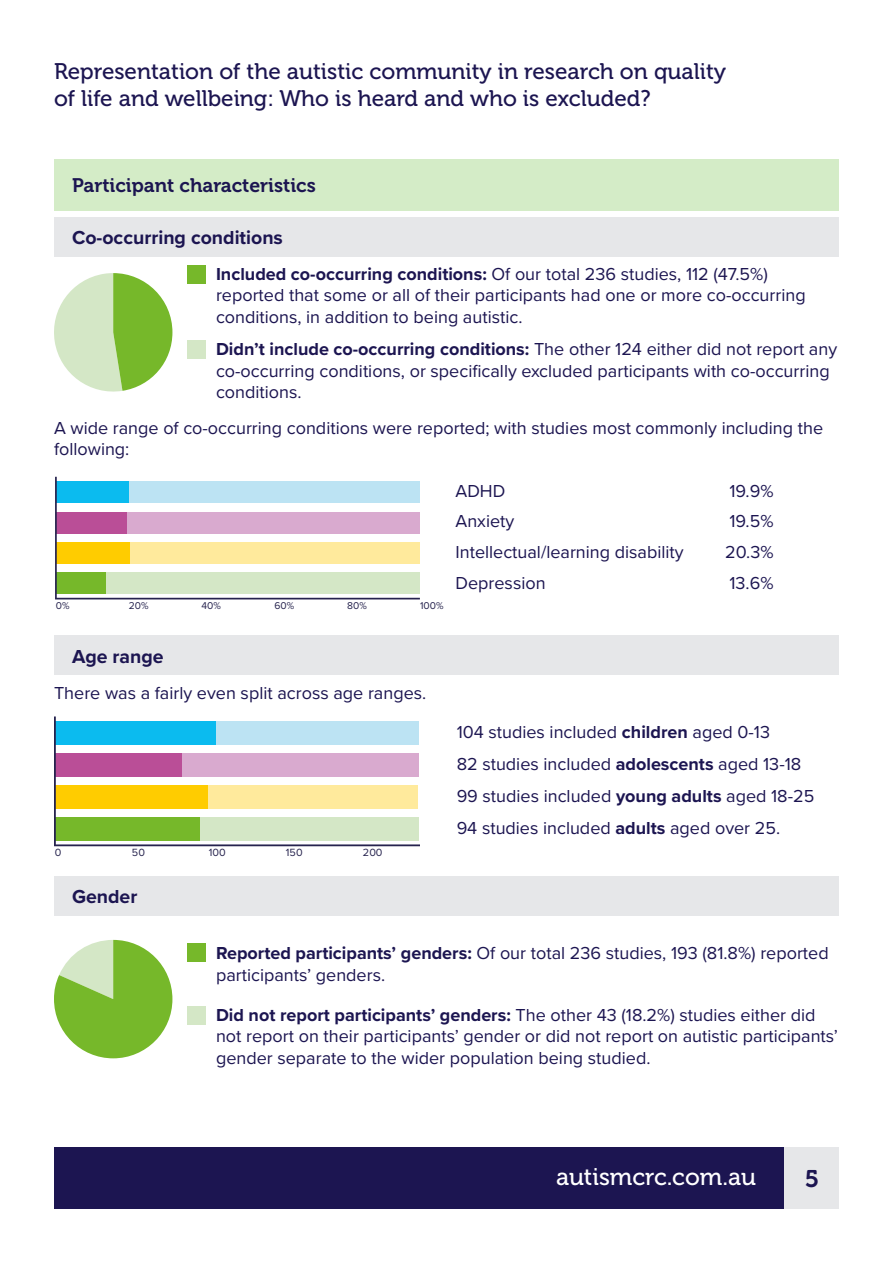
<style>
.page{position:relative;width:893px;height:1263px;background:#fff}
.page>*{position:absolute;margin:0;border:0;box-sizing:border-box;transform-origin:0 0}
.t1{font:24px "Museo 500";color:#fff}
.t2{font:24px "Museo 700";color:#1c1551}
.t3{font:22.5px/27px "Museo 500";color:#1c1551}
.H4_-_in_box{font:700 19.5px "Proxima Nova";color:#1c1551}
.H3_-_in_box{font:19.5px "Museo 700";color:#1c1551}
.Body{font:18px/21.6px "Proxima Nova";color:#1c1551}
.Body_-_Stats{font:18px "Proxima Nova";color:#1c1551}
.t4{font:10.8px "Proxima Nova";color:#26234e}
.t5{font:10.2px "Proxima Nova";color:#26234e}
.s1{font-weight:700}
</style>
<div class="page">
<div style="left:54px;top:1148px;width:785px;height:61px;background:#1c1551"></div>
<div style="left:785px;top:1148px;width:54px;height:61px;background:#e6e7e9"></div>
<div style="left:54px;top:159px;width:785px;height:51px;background:#d4ecc7"></div>
<div style="left:54px;top:217px;width:785px;height:39px;background:#e6e7e9"></div>
<div style="left:54px;top:635px;width:785px;height:40px;background:#e6e7e9"></div>
<div style="left:54px;top:876px;width:785px;height:39px;background:#e6e7e9"></div>
<hr style="left:54px;top:844px;width:366px;height:2px;background:#26234e">
<div style="left:215px;top:721px;width:203px;height:23px;background:#bce3f3"></div>
<div style="left:181px;top:753px;width:237px;height:23px;background:#d9aacf"></div>
<div style="left:207px;top:785px;width:211px;height:23px;background:#ffea9c"></div>
<div style="left:200px;top:817px;width:218px;height:24px;background:#d4e7c6"></div>
<div style="left:55px;top:721px;width:160px;height:23px;background:#0bbbef"></div>
<div style="left:55px;top:753px;width:126px;height:23px;background:#ba4e97"></div>
<div style="left:55px;top:785px;width:152px;height:23px;background:#fc0"></div>
<div style="left:55px;top:817px;width:145px;height:24px;background:#76b82a"></div>
<hr style="left:54px;top:716px;width:2px;height:129px;background:#26234e">
<hr style="left:55px;top:598px;width:365px;height:1px;background:#26234e">
<div style="left:128px;top:481px;width:292px;height:22px;background:#bce3f3"></div>
<div style="left:127px;top:512px;width:293px;height:21px;background:#d9aacf"></div>
<div style="left:130px;top:542px;width:290px;height:22px;background:#ffea9c"></div>
<div style="left:105px;top:572px;width:315px;height:22px;background:#d4e7c6"></div>
<div style="left:56px;top:481px;width:72px;height:22px;background:#0bbbef"></div>
<div style="left:56px;top:512px;width:71px;height:21px;background:#ba4e97"></div>
<div style="left:56px;top:542px;width:74px;height:22px;background:#fc0"></div>
<div style="left:56px;top:572px;width:49px;height:22px;background:#76b82a"></div>
<hr style="left:55px;top:477px;width:2px;height:122px;background:#26234e">
<svg style="left:54px;top:273px;width:118px;height:119px"></svg>
<div style="left:188px;top:265px;width:18px;height:18px;background:#76b82a"></div>
<div style="left:188px;top:944px;width:18px;height:18px;background:#76b82a"></div>
<div style="left:188px;top:340px;width:18px;height:18px;background:#d4e7c6"></div>
<div style="left:188px;top:1007px;width:18px;height:18px;background:#d4e7c6"></div>
<svg style="left:54px;top:940px;width:118px;height:118px"></svg>
<p class="t3" style="left:54px;top:58px;width:673px">Representation of the autistic community in research on quality of life and wellbeing: Who is heard and who is excluded?</p>
<h3 class="H3_-_in_box" style="left:72px;top:174px;width:245px">Participant characteristics</h3>
<h4 class="H4_-_in_box" style="left:72px;top:223px;width:212px">Co-occurring conditions</h4>
<p class="Body" style="left:216px;top:262px;width:591px"><span class="s1">Included co-occurring conditions:</span> Of our total 236 studies, 112 (47.5%) reported that some or all of their participants had one or more co-occurring conditions, in addition to being autistic.</p>
<p class="Body" style="left:216px;top:337px;width:623px"><span class="s1">Didn’t include co-occurring conditions:</span> The other 124 either did not report any co-occurring conditions, or specifically excluded participants with co-occurring conditions.</p>
<p class="Body" style="left:54px;top:416px;width:771px">A wide range of co-occurring conditions were reported; with studies most commonly including the following:</p>
<p class="t5" style="left:56px;top:598px;width:15px">0%</p>
<p class="t5" style="left:129px;top:598px;width:21px">20%</p>
<p class="t5" style="left:202px;top:598px;width:21px">40%</p>
<p class="t5" style="left:274px;top:598px;width:21px">60%</p>
<p class="t5" style="left:347px;top:598px;width:21px">80%</p>
<p class="t5" style="left:420px;top:598px;width:25px">100%</p>
<p class="Body_-_Stats" style="left:455px;top:477px;width:51px">ADHD</p>
<p class="Body_-_Stats" style="left:729px;top:477px;width:46px">19.9%</p>
<p class="Body_-_Stats" style="left:455px;top:508px;width:60px">Anxiety</p>
<p class="Body_-_Stats" style="left:729px;top:508px;width:46px">19.5%</p>
<p class="Body_-_Stats" style="left:455px;top:538px;width:230px">Intellectual/learning disability</p>
<p class="Body_-_Stats" style="left:725px;top:538px;width:50px">20.3%</p>
<p class="Body_-_Stats" style="left:455px;top:569px;width:92px">Depression</p>
<p class="Body_-_Stats" style="left:729px;top:569px;width:46px">13.6%</p>
<h4 class="H4_-_in_box" style="left:72px;top:642px;width:93px">Age range</h4>
<p class="Body" style="left:54px;top:681px;width:374px">There was a fairly even split across age ranges.</p>
<p class="t4" style="left:55px;top:845px;width:8px">0</p>
<p class="t4" style="left:132px;top:845px;width:15px">50</p>
<p class="t4" style="left:209px;top:845px;width:18px">100</p>
<p class="t4" style="left:286px;top:845px;width:18px">150</p>
<p class="t4" style="left:363px;top:845px;width:21px">200</p>
<h4 class="H4_-_in_box" style="left:72px;top:882px;width:67px">Gender</h4>
<p class="Body_-_Stats" style="left:457px;top:718px;width:315px">104 studies included <span class="s1">children</span> aged 0-13</p>
<p class="Body_-_Stats" style="left:457px;top:750px;width:346px">82 studies included <span class="s1">adolescents</span> aged 13-18</p>
<p class="Body_-_Stats" style="left:457px;top:782px;width:359px">99 studies included <span class="s1">young adults</span> aged 18-25</p>
<p class="Body_-_Stats" style="left:457px;top:815px;width:325px">94 studies included <span class="s1">adults</span> aged over 25.</p>
<p class="Body" style="left:216px;top:942px;width:614px"><span class="s1">Reported participants’ genders:</span> Of our total 236 studies, 193 (81.8%) reported participants’ genders.</p>
<p class="Body" style="left:216px;top:1003px;width:624px"><span class="s1">Did not report participants’ genders:</span> The other 43 (18.2%) studies either did not report on their participants’ gender or did not report on autistic participants’ gender separate to the wider population being studied.</p>
<h1 class="t1" style="left:556px;top:1163px;width:202px">autismcrc.com.au</h1>
<h1 class="t2" style="left:805px;top:1166px;width:16px">5</h1>
</div>
